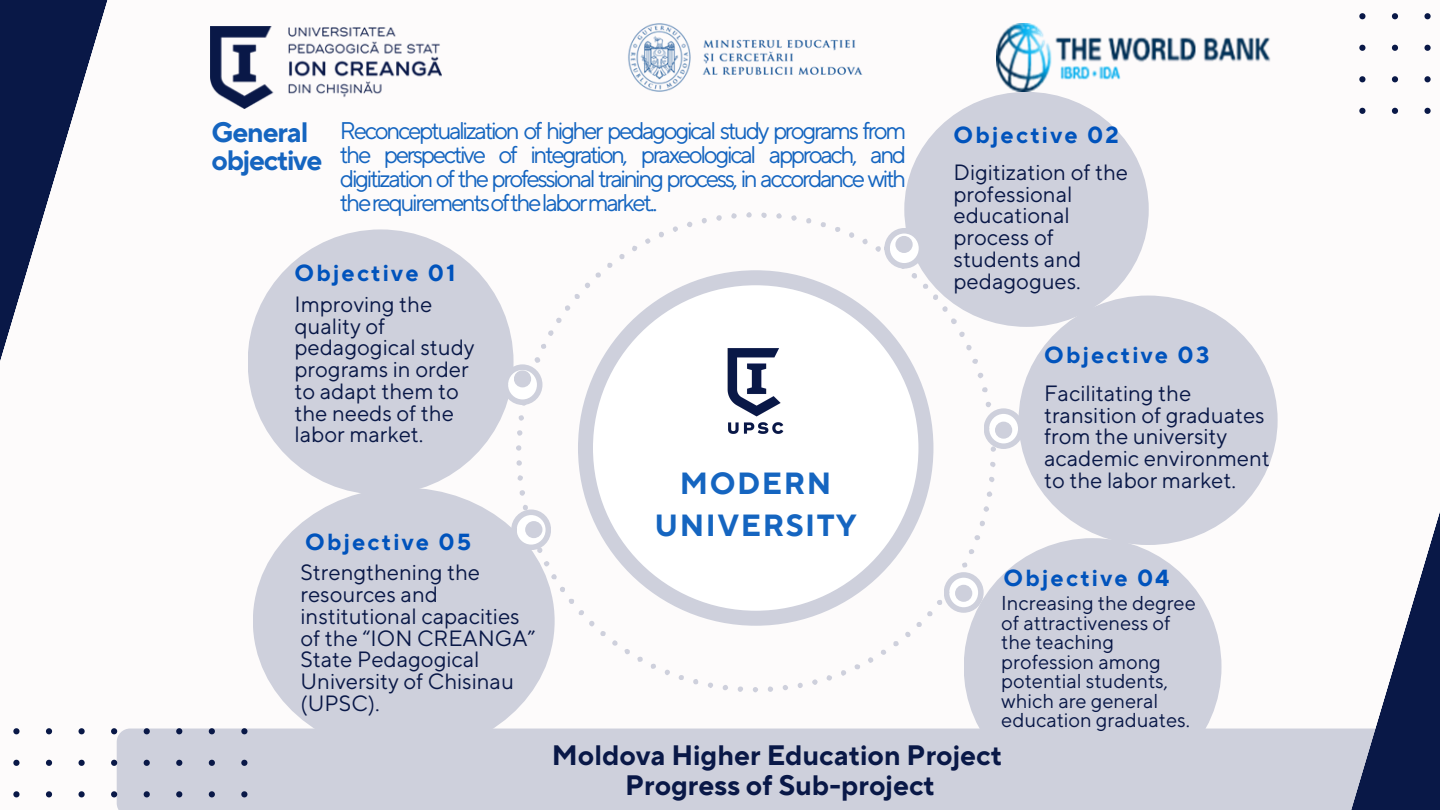
<style>
.page{position:relative;width:1440px;height:810px;background:#fdfbfb}
.page>*{position:absolute;margin:0;border:0;box-sizing:border-box;transform-origin:0 0}
.t1{font:700 30.5px/42px "TT Norms Pro";letter-spacing:.05em;color:#1565c0;text-align:center}
.t2{font:700 28px "TT Norms Pro";color:#091847}
.t3{font:700 28px "TT Norms Pro";letter-spacing:-.045em;color:#1565c0}
.t4{font:24px/24px "TT Norms Pro";letter-spacing:-.095em;color:#1565c0;text-align:justify}
.t5{font:700 23.2px "TT Norms Pro";letter-spacing:.1em;color:#0053bc}
.t6{font:22px/21.8px "TT Norms Pro";color:#091847}
.t7{font:20px/19.5px "TT Norms Pro";color:#091847}
</style>
<div class="page">
<svg style="left:591px;top:626px;width:330px;height:66px"></svg>
<div style="left:904px;top:92px;width:245px;height:235px;background:#ced0dc;border-radius:50%"></div>
<svg style="left:984px;top:408px;width:38px;height:41px"></svg>
<div style="left:964px;top:538px;width:258px;height:257px;background:#ced0dc;border-radius:50%"></div>
<svg style="left:944px;top:572px;width:40px;height:41px"></svg>
<div style="left:955px;top:585px;width:17px;height:17px;background:#ced0dc;border-radius:50%"></div>
<div style="left:253px;top:488px;width:302px;height:266px;background:#ced0dc;border-radius:50%"></div>
<svg style="left:511px;top:510px;width:40px;height:40px"></svg>
<div style="left:525px;top:521px;width:17px;height:17px;background:#ced0dc;border-radius:50%"></div>
<div style="left:248px;top:229px;width:266px;height:266px;background:#ced0dc;border-radius:50%"></div>
<svg style="left:506px;top:364px;width:36px;height:41px"></svg>
<div style="left:995px;top:422px;width:17px;height:17px;background:#ced0dc;border-radius:50%"></div>
<div style="left:514px;top:370px;width:17px;height:17px;background:#ced0dc;border-radius:50%"></div>
<svg style="left:578px;top:270px;width:355px;height:356px"></svg>
<img style="left:210px;top:26px;width:231px;height:82px">
<img style="left:628px;top:23px;width:235px;height:69px">
<img style="left:996px;top:23px;width:275px;height:69px">
<img style="left:695px;top:330px;width:121px;height:122px">
<div style="left:247px;top:729px;width:1078px;height:81px;background:#ced0dc"></div>
<svg style="left:884px;top:228px;width:37px;height:41px"></svg>
<div style="left:895px;top:236px;width:18px;height:17px;background:#ced0dc;border-radius:50%"></div>
<div style="left:1019px;top:296px;width:259px;height:249px;background:#ced0dc;border-radius:50%"></div>
<svg style="left:0;top:0;width:108px;height:361px;fill:#091847"></svg>
<svg style="left:1325px;top:512px;width:115px;height:298px"></svg>
<svg style="left:13px;top:728px;width:234px;height:82px"></svg>
<svg style="left:1359px;top:13px;width:72px;height:101px"></svg>
<p class="t3" style="left:211px;top:116px;width:98px">General</p>
<p class="t3" style="left:211px;top:144px;width:112px">objective</p>
<p class="t4" style="left:340px;top:120px;width:568px">Reconceptualization of higher pedagogical study programs from the perspective of integration, praxeological approach, and digitization of the professional training process, in accordance with therequirementsofthelabormarket.</p>
<p class="t5" style="left:294px;top:259px;width:163px">Objective 01</p>
<p class="t6" style="left:294px;top:294px;width:182px">Improving the quality of pedagogical study programs in order to adapt them to the needs of the labor market.</p>
<p class="t5" style="left:305px;top:528px;width:168px">Objective 05</p>
<p class="t6" style="left:301px;top:563px;width:237px">Strengthening the resources and institutional capacities of the “ION CREANGA”<br>State Pedagogical<br>University of Chisinau (UPSC).</p>
<p class="t1" style="left:655px;top:464px;width:204px">MODERN<br>UNIVERSITY</p>
<p class="t5" style="left:954px;top:120px;width:167px">Objective 02</p>
<p class="t6" style="left:954px;top:162px;width:176px">Digitization of the professional educational process of students and pedagogues.</p>
<p class="t5" style="left:1044px;top:341px;width:167px">Objective 03</p>
<p class="t6" style="left:1044px;top:383px;width:227px">Facilitating the transition of graduates from the university academic environment to the labor market.</p>
<p class="t5" style="left:1004px;top:564px;width:167px">Objective 04</p>
<p class="t7" style="left:1001px;top:594px;width:196px">Increasing the degree of attractiveness of the teaching profession among potential students, which are general education graduates.</p>
<p class="t2" style="left:552px;top:739px;width:452px">Moldova Higher Education Project</p>
<p class="t2" style="left:625px;top:769px;width:311px">Progress of Sub-project</p>
</div>
